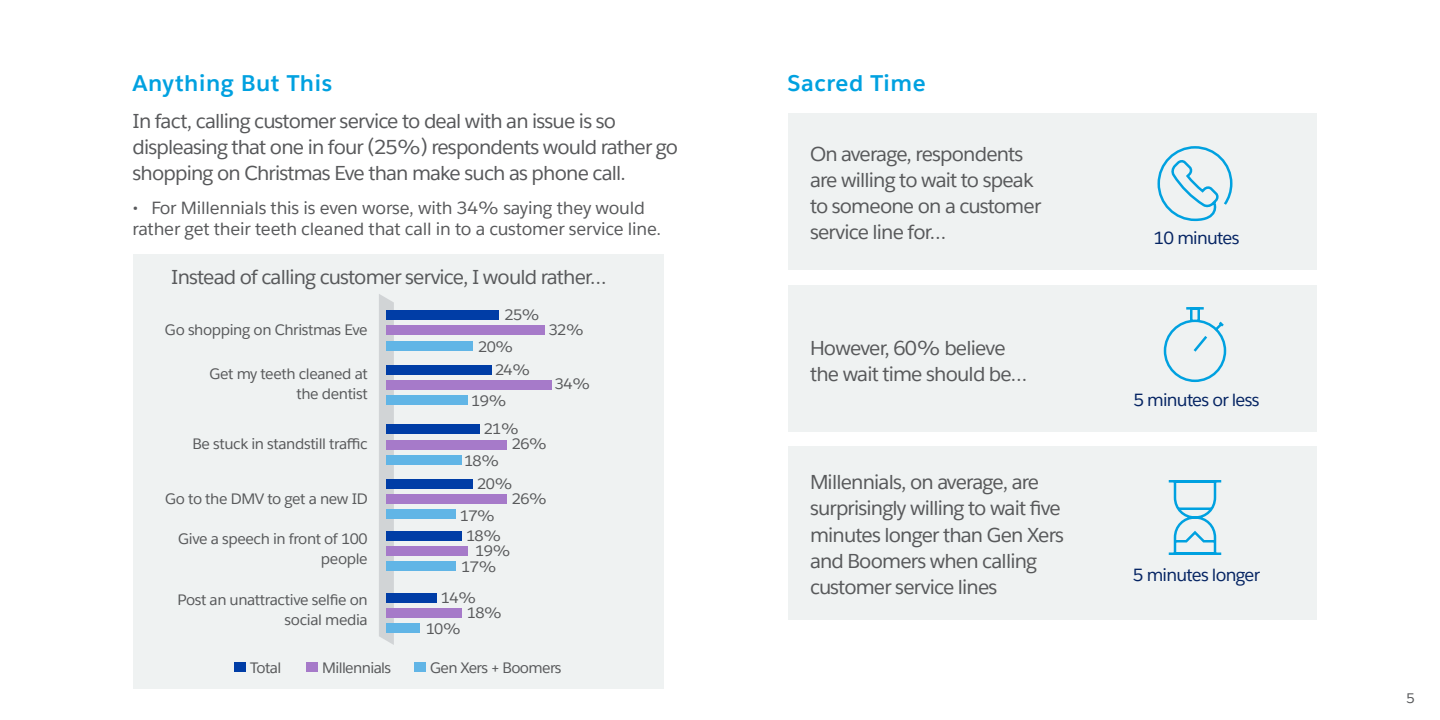
<style>
.page{position:relative;width:1440px;height:720px;background:#fff}
.page>*{position:absolute;margin:0;border:0;box-sizing:border-box;transform-origin:0 0}
.t1{font:700 22.5px "Salesforce Sans";letter-spacing:.025em;color:#00a1e0}
.t2{font:20px/26.2px "Salesforce Sans";letter-spacing:-.04em;color:#58595b}
.t3{font:17.5px/21.2px "Salesforce Sans";letter-spacing:-.01em;color:#58595b}
.t4{font:17.5px "Salesforce Sans";letter-spacing:-.04em;color:#052463}
.t5{font:15px/20px "Salesforce Sans";letter-spacing:-.025em;color:#58595b;text-align:right}
.t6{font:13.75px "Salesforce Sans";color:#58595b}
</style>
<div class="page">
<div style="left:133px;top:254px;width:531px;height:434px;background:#eff2f2"></div>
<div style="left:788px;top:114px;width:528px;height:156px;background:#eff2f2"></div>
<div style="left:788px;top:285px;width:528px;height:146px;background:#eff2f2"></div>
<div style="left:788px;top:446px;width:528px;height:174px;background:#eff2f2"></div>
<div style="left:379px;top:294px;width:15px;height:351px;background:#d1d4d6"></div>
<div style="left:386px;top:310px;width:113px;height:10px;background:#003da6"></div>
<div style="left:386px;top:365px;width:105px;height:10px;background:#003da6"></div>
<div style="left:386px;top:424px;width:94px;height:10px;background:#003da6"></div>
<div style="left:386px;top:479px;width:86px;height:10px;background:#003da6"></div>
<div style="left:386px;top:531px;width:75px;height:10px;background:#003da6"></div>
<div style="left:386px;top:593px;width:51px;height:10px;background:#003da6"></div>
<div style="left:234px;top:662px;width:11px;height:10px;background:#003da6"></div>
<div style="left:306px;top:662px;width:11px;height:10px;background:#a67ac9"></div>
<div style="left:414px;top:662px;width:11px;height:10px;background:#61b5e6"></div>
<div style="left:386px;top:325px;width:159px;height:10px;background:#a67ac9"></div>
<div style="left:386px;top:380px;width:165px;height:10px;background:#a67ac9"></div>
<div style="left:386px;top:440px;width:120px;height:10px;background:#a67ac9"></div>
<div style="left:386px;top:494px;width:120px;height:10px;background:#a67ac9"></div>
<div style="left:386px;top:546px;width:82px;height:10px;background:#a67ac9"></div>
<div style="left:386px;top:608px;width:75px;height:10px;background:#a67ac9"></div>
<div style="left:386px;top:341px;width:86px;height:9px;background:#61b5e6"></div>
<div style="left:386px;top:395px;width:81px;height:10px;background:#61b5e6"></div>
<div style="left:386px;top:455px;width:75px;height:10px;background:#61b5e6"></div>
<div style="left:386px;top:509px;width:70px;height:10px;background:#61b5e6"></div>
<div style="left:386px;top:561px;width:70px;height:10px;background:#61b5e6"></div>
<div style="left:386px;top:623px;width:33px;height:10px;background:#61b5e6"></div>
<svg style="left:1157px;top:146px;width:76px;height:76px"></svg>
<svg style="left:1163px;top:307px;width:64px;height:76px"></svg>
<svg style="left:1168px;top:480px;width:54px;height:75px"></svg>
<p class="t1" style="left:133px;top:69px;width:201px">anything But This</p>
<p class="t1" style="left:788px;top:69px;width:140px">Sacred Time</p>
<p class="t2" style="left:133px;top:108px;width:547px">In fact, calling customer service to deal with an issue is so displeasing that one in four (25%) respondents would rather go shopping on Christmas Eve than make such as phone call.</p>
<p class="t3" style="left:133px;top:197px;width:530px">• For Millennials this is even worse, with 34% saying they would rather get their teeth cleaned that call in to a customer service line.</p>
<p class="t2" style="left:171px;top:264px;width:437px">Instead of calling customer service, I would rather…</p>
<p class="t5" style="left:165px;top:320px;width:204px">Go shopping on Christmas Eve</p>
<p class="t5" style="left:210px;top:364px;width:160px">Get my teeth cleaned at the dentist</p>
<p class="t5" style="left:193px;top:434px;width:177px">Be stuck in standstill traffic</p>
<p class="t5" style="left:165px;top:489px;width:204px">Go to the DMV to get a new ID</p>
<p class="t5" style="left:178px;top:529px;width:191px">Give a speech in front of 100 people</p>
<p class="t5" style="left:178px;top:590px;width:192px">Post an unattractive selfie on social media</p>
<p class="t5" style="left:505px;top:305px;width:37px">25%</p>
<p class="t5" style="left:478px;top:337px;width:37px">20%</p>
<p class="t5" style="left:495px;top:359px;width:37px">24%</p>
<p class="t5" style="left:471px;top:391px;width:37px">19%</p>
<p class="t5" style="left:484px;top:419px;width:37px">21%</p>
<p class="t5" style="left:549px;top:320px;width:37px">32%</p>
<p class="t5" style="left:555px;top:374px;width:37px">34%</p>
<p class="t5" style="left:464px;top:451px;width:37px">18%</p>
<p class="t5" style="left:512px;top:434px;width:37px">26%</p>
<p class="t5" style="left:477px;top:474px;width:37px">20%</p>
<p class="t5" style="left:460px;top:505px;width:37px">17%</p>
<p class="t5" style="left:466px;top:526px;width:37px">18%</p>
<p class="t5" style="left:512px;top:489px;width:37px">26%</p>
<p class="t5" style="left:475px;top:540px;width:37px">19%</p>
<p class="t5" style="left:461px;top:557px;width:37px">17%</p>
<p class="t5" style="left:441px;top:588px;width:37px">14%</p>
<p class="t5" style="left:426px;top:619px;width:37px">10%</p>
<p class="t5" style="left:467px;top:602px;width:37px">18%</p>
<p class="t5" style="left:250px;top:658px;width:33px">Total</p>
<p class="t5" style="left:322px;top:658px;width:70px">Millennials</p>
<p class="t5" style="left:430px;top:658px;width:133px">Gen Xers + Boomers</p>
<p class="t2" style="left:810px;top:140px;width:233px">On average, respondents are willing to wait to speak to someone on a customer service line for…</p>
<p class="t2" style="left:810px;top:335px;width:219px">However, 60% believe the wait time should be…</p>
<p class="t2" style="left:810px;top:469px;width:256px">Millennials, on average, are surprisingly willing to wait five minutes longer than Gen Xers and Boomers when calling customer service lines</p>
<p class="t4" style="left:1154px;top:226px;width:87px">10 minutes</p>
<p class="t4" style="left:1133px;top:389px;width:128px">5 minutes or less</p>
<p class="t4" style="left:1133px;top:564px;width:129px">5 minutes longer</p>
<p class="t6" style="left:1407px;top:689px;width:10px">5</p>
</div>
